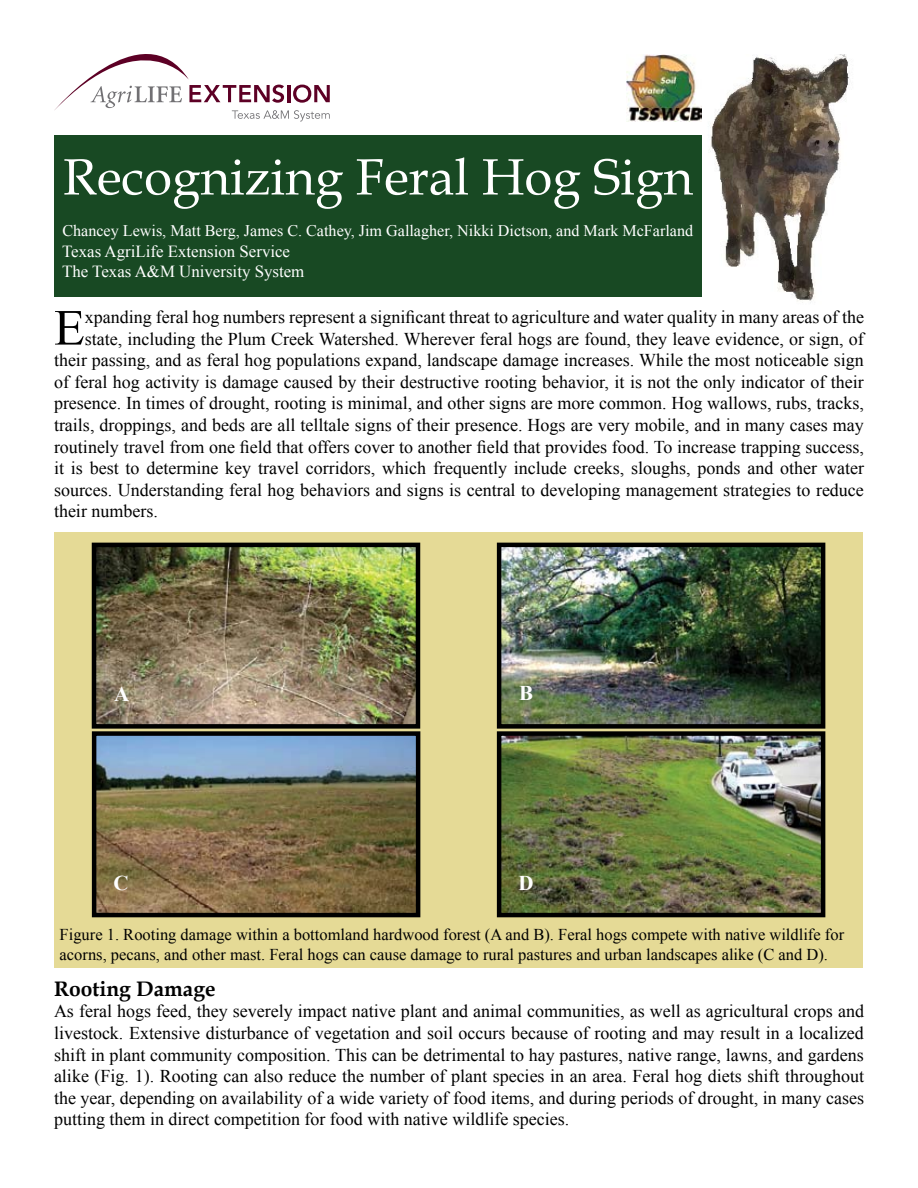
<style>
.page{position:relative;width:918px;height:1188px;background:#fff}
.page>*{position:absolute;margin:0;border:0;box-sizing:border-box;transform-origin:0 0}
.t1{font:51px "Book Antiqua";color:#fff}
.t2{font:50.55px "Times New Roman";color:#000}
.t3{font:700 21px "Book Antiqua";color:#000}
.t4{font:700 21px "Times New Roman";color:#fff}
.t5{font:18px/21.6px "Times New Roman";color:#000;text-align:justify}
.t6{font:16.8px/20.2px "Times New Roman";color:#fff}
.t7{font:16.5px/19.8px "Times New Roman";color:#000}
.t8{font:16.2px "Times New Roman";color:#fff}
</style>
<div class="page">
<svg style="left:54px;top:54px;width:276px;height:68px"></svg>
<div style="left:54px;top:532px;width:809px;height:435px;background:#e5da96"></div>
<img style="left:97px;top:548px;width:318px;height:176px">
<div style="left:92px;top:543px;width:328px;height:186px;border:4px solid #000"></div>
<img style="left:502px;top:548px;width:318px;height:176px">
<div style="left:497px;top:543px;width:328px;height:186px;border:4px solid #000"></div>
<img style="left:502px;top:736px;width:318px;height:176px">
<div style="left:497px;top:731px;width:328px;height:186px;border:4px solid #000"></div>
<img style="left:97px;top:736px;width:318px;height:176px">
<div style="left:92px;top:731px;width:328px;height:186px;border:4px solid #000"></div>
<img style="left:710px;top:54px;width:139px;height:249px">
<div style="left:54px;top:135px;width:648px;height:162px;background:#184923"></div>
<img style="left:627px;top:54px;width:75px;height:67px">
<h1 class="t1" style="left:63px;top:142px;width:632px">Recognizing Feral Hog Sign</h1>
<p class="t8" style="left:62px;top:220px;width:632px">Chancey Lewis, Matt Berg, James C. Cathey, Jim Gallagher, Nikki Dictson, and Mark McFarland</p>
<p class="t6" style="left:62px;top:241px;width:244px">Texas AgriLife Extension Service<br>The Texas A&amp;M University System</p>
<h2 class="t2" style="left:54px;top:294px;width:32px">E</h2>
<p class="t5" style="left:85px;top:306px;width:781px">xpanding feral hog numbers represent a significant threat to agriculture and water quality in many areas of the</p>
<p class="t5" style="left:85px;top:327px;width:781px">state, including the Plum Creek Watershed. Wherever feral hogs are found, they leave evidence, or sign, of</p>
<p class="t5" style="left:54px;top:349px;width:811px">their passing, and as feral hog populations expand, landscape damage increases. While the most noticeable sign</p>
<p class="t5" style="left:54px;top:371px;width:811px">of feral hog activity is damage caused by their destructive rooting behavior, it is not the only indicator of their</p>
<p class="t5" style="left:54px;top:392px;width:811px">presence. In times of drought, rooting is minimal, and other signs are more common. Hog wallows, rubs, tracks,</p>
<p class="t5" style="left:54px;top:414px;width:811px">trails, droppings, and beds are all telltale signs of their presence. Hogs are very mobile, and in many cases may</p>
<p class="t5" style="left:54px;top:435px;width:811px">routinely travel from one field that offers cover to another field that provides food. To increase trapping success,</p>
<p class="t5" style="left:54px;top:457px;width:812px">it is best to determine key travel corridors, which frequently include creeks, sloughs, ponds and other water</p>
<p class="t5" style="left:54px;top:479px;width:811px">sources. Understanding feral hog behaviors and signs is central to developing management strategies to reduce</p>
<p class="t5" style="left:54px;top:500px;width:105px">their numbers.</p>
<p class="t4" style="left:114px;top:679px;width:17px">A</p>
<p class="t4" style="left:519px;top:678px;width:16px">B</p>
<p class="t4" style="left:114px;top:868px;width:17px">C</p>
<p class="t4" style="left:519px;top:868px;width:17px">D</p>
<p class="t7" style="left:60px;top:925px;width:786px">Figure 1. Rooting damage within a bottomland hardwood forest (A and B). Feral hogs compete with native wildlife for acorns, pecans, and other mast. Feral hogs can cause damage to rural pastures and urban landscapes alike (C and D).</p>
<p class="t3" style="left:54px;top:974px;width:163px">Rooting Damage</p>
<p class="t5" style="left:54px;top:1000px;width:812px">As feral hogs feed, they severely impact native plant and animal communities, as well as agricultural crops and livestock. Extensive disturbance of vegetation and soil occurs because of rooting and may result in a localized shift in plant community composition. This can be detrimental to hay pastures, native range, lawns, and gardens alike (Fig. 1). Rooting can also reduce the number of plant species in an area. Feral hog diets shift throughout the year, depending on availability of a wide variety of food items, and during periods of drought, in many cases putting them in direct competition for food with native wildlife species.</p>
</div>
